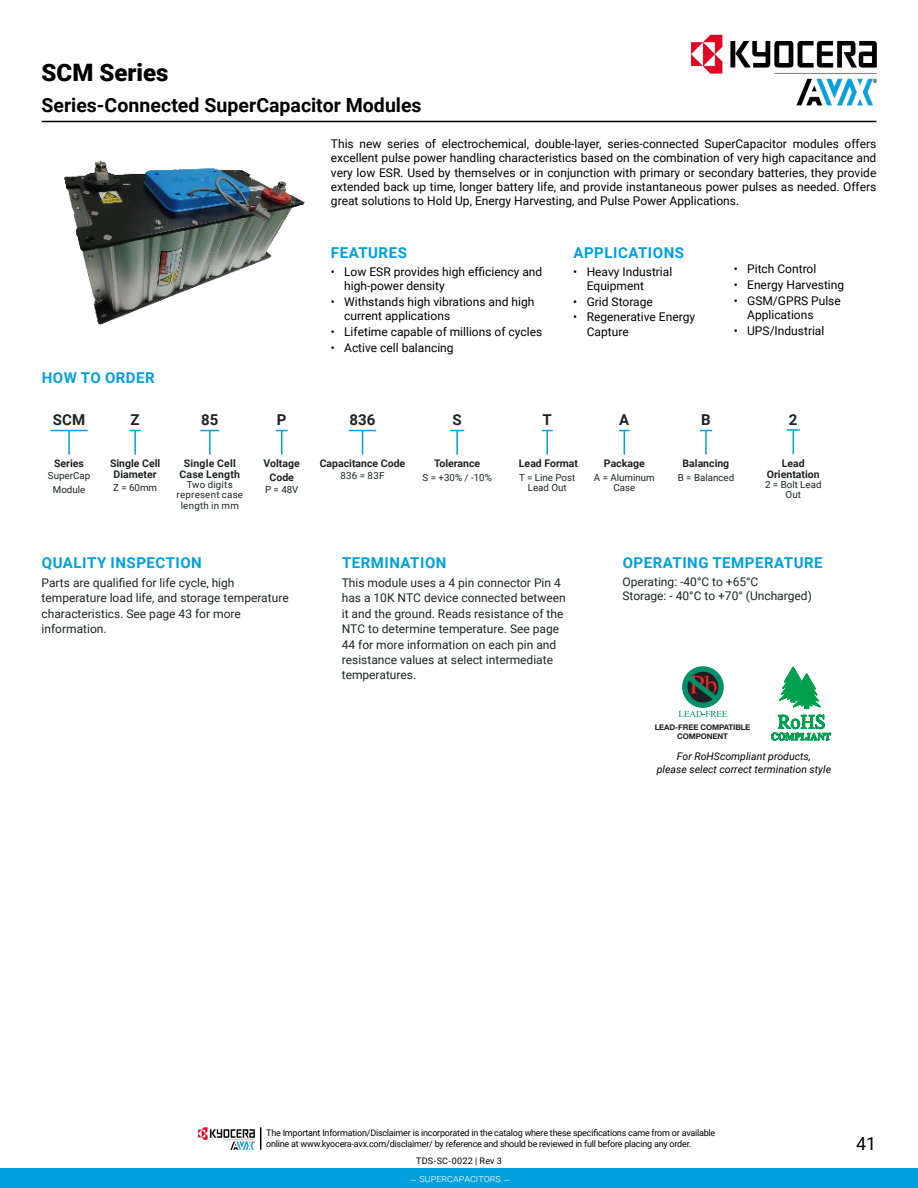
<style>
.page{position:relative;width:918px;height:1188px;background:#fff}
.page>*{position:absolute;margin:0;border:0;box-sizing:border-box;transform-origin:0 0}
.t1{font:900 24px "Roboto";color:#000}
.t2{font:700 19.5px "Roboto";color:#000}
.t3{font:18px "Roboto";color:#000}
.t4{font:700 15px "Roboto";letter-spacing:.035em;color:#00a0dd}
.t5{font:700 15px "Roboto";letter-spacing:.01em;color:#202323}
.t6{font:12px/14.4px "Roboto";color:#000}
.t7{font:12px/15.5px "Roboto";color:#202323}
.t8{font:700 10.5px/10.4px "Roboto";color:#202323;text-align:center}
.t9{font:italic 10.5px/12.6px "Roboto";color:#000;text-align:center}
.t10{font:700 10.5px/10.4px "Roboto";letter-spacing:.02em;color:#202323;text-align:center}
.t11{font:300 10.5px "Roboto";color:#fff}
.t12{font:9.75px/10.4px "Roboto";color:#202323;text-align:center}
.t13{font:9.75px/10.4px "Roboto";letter-spacing:.02em;color:#202323;text-align:center}
.t14{font:9px/10.8px "Roboto";letter-spacing:-.025em;color:#000}
.t15{font:9px "Roboto";letter-spacing:.035em;color:#000}
.t16{font:700 7.8px/8.6px "Helvetica Neue LT Std";letter-spacing:-.01em;color:#221f20;text-align:center}
</style>
<div class="page">
<hr style="left:42px;top:121px;width:834px;height:1px;background:#000">
<img style="left:64px;top:161px;width:241px;height:164px">
<hr style="left:50px;top:430px;width:38px;height:1px;background:#00a0dd">
<hr style="left:68px;top:431px;width:2px;height:24px;background:#00a0dd">
<svg style="left:129px;top:430px;width:12px;height:1px"></svg>
<hr style="left:134px;top:431px;width:2px;height:24px;background:#00a0dd">
<svg style="left:276px;top:430px;width:12px;height:25px"></svg>
<svg style="left:349px;top:430px;width:27px;height:25px"></svg>
<svg style="left:450px;top:430px;width:14px;height:1px"></svg>
<hr style="left:456px;top:431px;width:2px;height:24px;background:#00a0dd">
<svg style="left:542px;top:430px;width:11px;height:25px"></svg>
<svg style="left:619px;top:430px;width:11px;height:25px"></svg>
<svg style="left:700px;top:430px;width:12px;height:1px"></svg>
<hr style="left:705px;top:431px;width:2px;height:24px;background:#00a0dd">
<svg style="left:771px;top:429px;width:61px;height:312px"></svg>
<svg style="left:679px;top:666px;width:48px;height:51px"></svg>
<svg style="left:200px;top:430px;width:19px;height:1px"></svg>
<hr style="left:209px;top:431px;width:2px;height:24px;background:#00a0dd">
<img style="left:669px;top:34px;width:208px;height:87px">
<div style="left:0;top:1169px;width:918px;height:19px;background:#00a0dd"></div>
<img style="left:198px;top:1127px;width:57px;height:23px">
<svg style="left:260px;top:1127px;width:1px;height:23px"></svg>
<h1 class="t1" style="left:42px;top:55px;width:128px">SCM Series</h1>
<h2 class="t2" style="left:42px;top:92px;width:381px">Series-Connected SuperCapacitor Modules</h2>
<p class="t6" style="left:331px;top:136px;width:547px;text-align:justify">This new series of electrochemical, double-layer, series-connected SuperCapacitor modules offers excellent pulse power handling characteristics based on the combination of very high capacitance and very low ESR. Used by themselves or in conjunction with primary or secondary batteries, they provide extended back up time, longer battery life, and provide instantaneous power pulses as needed. Offers great solutions to Hold Up, Energy Harvesting, and Pulse Power Applications.</p>
<p class="t4" style="left:42px;top:367px;width:114px">HOW TO ORDER</p>
<p class="t5" style="left:53px;top:409px;width:34px">SCM</p>
<p class="t8" style="left:54px;top:458px;width:31px">Series</p>
<p class="t12" style="left:48px;top:469px;width:44px;line-height:13.4px">SuperCap<br>Module</p>
<p class="t5" style="left:131px;top:409px;width:11px">Z</p>
<p class="t8" style="left:110px;top:458px;width:52px">Single Cell<br>Diameter</p>
<p class="t12" style="left:113px;top:482px;width:46px">Z = 60mm</p>
<p class="t5" style="left:201px;top:409px;width:19px">85</p>
<p class="t10" style="left:179px;top:458px;width:62px">Single Cell<br>Case Length</p>
<p class="t13" style="left:177px;top:479px;width:68px">Two digits represent case length in mm</p>
<p class="t5" style="left:277px;top:409px;width:11px">P</p>
<p class="t8" style="left:264px;top:457px;width:38px;line-height:13.4px">Voltage<br>Code</p>
<p class="t12" style="left:265px;top:484px;width:35px">P = 48V</p>
<p class="t4" style="left:42px;top:552px;width:162px">QUALITY INSPECTION</p>
<p class="t7" style="left:42px;top:575px;width:249px">Parts are qualified for life cycle, high temperature load life, and storage temperature characteristics. See page 43 for more information.</p>
<p class="t4" style="left:331px;top:242px;width:77px">FEATURES</p>
<p class="t6" style="left:344px;top:264px;width:200px;text-indent:-14px">• Low ESR provides high efficiency and high-power density</p>
<p class="t6" style="left:344px;top:294px;width:192px;text-indent:-14px">• Withstands high vibrations and high current applications</p>
<p class="t6" style="left:331px;top:324px;width:213px">• Lifetime capable of millions of cycles</p>
<p class="t6" style="left:331px;top:340px;width:124px">• Active cell balancing</p>
<p class="t4" style="left:574px;top:242px;width:112px">APPLICATIONS</p>
<p class="t6" style="left:587px;top:264px;width:87px;text-indent:-14px">• Heavy Industrial<br>Equipment</p>
<p class="t6" style="left:573px;top:294px;width:81px">• Grid Storage</p>
<p class="t6" style="left:587px;top:310px;width:110px;text-indent:-14px">• Regenerative Energy<br>Capture</p>
<p class="t6" style="left:734px;top:261px;width:84px">• Pitch Control</p>
<p class="t6" style="left:734px;top:277px;width:112px">• Energy Harvesting</p>
<p class="t6" style="left:747px;top:293px;width:95px;text-indent:-14px">• GSM/GPRS Pulse<br>Applications</p>
<p class="t6" style="left:734px;top:323px;width:92px">• UPS/Industrial</p>
<p class="t5" style="left:350px;top:409px;width:28px">836</p>
<p class="t8" style="left:320px;top:458px;width:87px">Capacitance Code</p>
<p class="t12" style="left:341px;top:470px;width:46px">836 = 83F</p>
<p class="t5" style="left:453px;top:409px;width:11px">S</p>
<p class="t8" style="left:434px;top:458px;width:48px">Tolerance</p>
<p class="t12" style="left:423px;top:472px;width:71px">S = +30% / -10%</p>
<p class="t5" style="left:543px;top:409px;width:11px">T</p>
<p class="t8" style="left:519px;top:458px;width:61px">Lead Format</p>
<p class="t12" style="left:519px;top:472px;width:58px">T = Line Post<br>Lead Out</p>
<p class="t5" style="left:619px;top:409px;width:12px">A</p>
<p class="t8" style="left:604px;top:458px;width:42px">Package</p>
<p class="t12" style="left:594px;top:472px;width:62px">A = Aluminum<br>Case</p>
<p class="t5" style="left:701px;top:409px;width:11px">B</p>
<p class="t8" style="left:683px;top:458px;width:48px">Balancing</p>
<p class="t12" style="left:678px;top:472px;width:58px">B = Balanced</p>
<p class="t5" style="left:789px;top:409px;width:10px">2</p>
<p class="t8" style="left:767px;top:458px;width:54px">Lead<br>Orientation</p>
<p class="t12" style="left:765px;top:479px;width:58px">2 = Bolt Lead<br>Out</p>
<p class="t4" style="left:342px;top:552px;width:106px">TERMINATION</p>
<p class="t7" style="left:342px;top:575px;width:226px">This module uses a 4 pin connector Pin 4 has a 10K NTC device connected between it and the ground. Reads resistance of the NTC to determine temperature. See page 44 for more information on each pin and resistance values at select intermediate temperatures.</p>
<p class="t4" style="left:623px;top:552px;width:201px">OPERATING TEMPERATURE</p>
<p class="t7" style="left:622px;top:574px;width:191px;line-height:14.2px">Operating: -40°C to +65°C<br>Storage: - 40°C to +70° (Uncharged)</p>
<p class="t16" style="left:655px;top:723px;width:97px">LEAD-FREE COMPATIBLE<br>COMPONENT</p>
<p class="t9" style="left:657px;top:750px;width:176px">For RoHScompliant products,<br>please select correct termination style</p>
<p class="t14" style="left:266px;top:1127px;width:451px">The Important Information/Disclaimer is incorporated in the catalog where these specifications came from or available online at www.kyocera-avx.com/disclaimer/ by reference and should be reviewed in full before placing any order.</p>
<p class="t15" style="left:416px;top:1155px;width:87px">TDS-SC-0022 | Rev 3</p>
<p class="t11" style="left:410px;top:1171px;width:102px">– supercapacitors –</p>
<h3 class="t3" style="left:856px;top:1131px;width:22px">41</h3>
</div>
